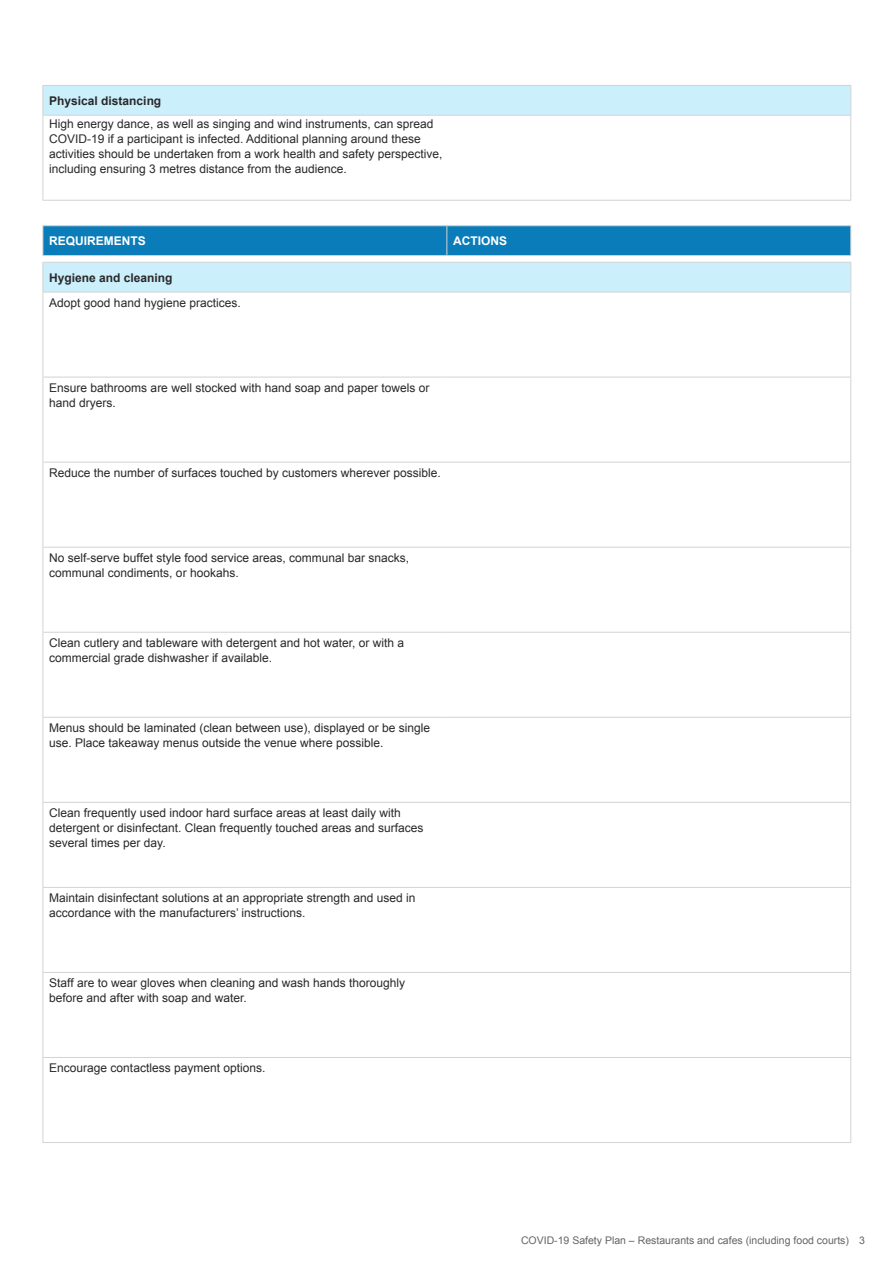
<style>
.page{position:relative;width:893px;height:1263px;background:#fff}
.page>*{position:absolute;margin:0;border:0;box-sizing:border-box;transform-origin:0 0}
.Text{font:12px/15px "Arial";color:#292829}
.H4-bold_tables{font:700 12px "Arial";color:#292829}
.Head_5_tables_white{font:700 12px "Arial";color:#fff}
.t1{font:10.5px "Arial";color:#636466}
</style>
<div class="page">
<hr style="left:43px;top:116px;width:1px;height:84px;background:#d1d3d4">
<hr style="left:850px;top:116px;width:1px;height:84px;background:#d1d3d4">
<hr style="left:43px;top:200px;width:404px;height:1px;background:#d1d3d4">
<hr style="left:447px;top:200px;width:404px;height:1px;background:#d1d3d4">
<hr style="left:43px;top:115px;width:404px;height:1px;background:#d1d3d4">
<hr style="left:447px;top:115px;width:404px;height:1px;background:#d1d3d4">
<div style="left:43px;top:85px;width:808px;height:30px;background:#cceffc"></div>
<hr style="left:43px;top:225px;width:404px;height:1px;background:#d1d3d4">
<hr style="left:447px;top:225px;width:404px;height:1px;background:#d1d3d4">
<hr style="left:43px;top:255px;width:404px;height:1px;background:#d1d3d4">
<hr style="left:447px;top:255px;width:404px;height:1px;background:#d1d3d4">
<div style="left:43px;top:226px;width:808px;height:29px;background:#0a7cb9"></div>
<hr style="left:43px;top:292px;width:1px;height:85px;background:#d1d3d4">
<hr style="left:850px;top:292px;width:1px;height:85px;background:#d1d3d4">
<hr style="left:43px;top:377px;width:404px;height:1px;background:#d1d3d4">
<hr style="left:43px;top:377px;width:1px;height:85px;background:#d1d3d4">
<hr style="left:447px;top:377px;width:404px;height:1px;background:#d1d3d4">
<hr style="left:850px;top:377px;width:1px;height:85px;background:#d1d3d4">
<hr style="left:43px;top:462px;width:404px;height:1px;background:#d1d3d4">
<hr style="left:43px;top:462px;width:1px;height:85px;background:#d1d3d4">
<hr style="left:447px;top:462px;width:404px;height:1px;background:#d1d3d4">
<hr style="left:850px;top:462px;width:1px;height:85px;background:#d1d3d4">
<hr style="left:43px;top:547px;width:404px;height:1px;background:#d1d3d4">
<hr style="left:43px;top:547px;width:1px;height:85px;background:#d1d3d4">
<hr style="left:447px;top:547px;width:404px;height:1px;background:#d1d3d4">
<hr style="left:850px;top:547px;width:1px;height:85px;background:#d1d3d4">
<hr style="left:43px;top:632px;width:404px;height:1px;background:#d1d3d4">
<hr style="left:43px;top:633px;width:1px;height:84px;background:#d1d3d4">
<hr style="left:447px;top:632px;width:404px;height:1px;background:#d1d3d4">
<hr style="left:850px;top:633px;width:1px;height:84px;background:#d1d3d4">
<hr style="left:43px;top:717px;width:404px;height:1px;background:#d1d3d4">
<hr style="left:43px;top:718px;width:1px;height:84px;background:#d1d3d4">
<hr style="left:447px;top:717px;width:404px;height:1px;background:#d1d3d4">
<hr style="left:850px;top:718px;width:1px;height:84px;background:#d1d3d4">
<hr style="left:43px;top:802px;width:404px;height:1px;background:#d1d3d4">
<hr style="left:43px;top:803px;width:1px;height:84px;background:#d1d3d4">
<hr style="left:447px;top:802px;width:404px;height:1px;background:#d1d3d4">
<hr style="left:850px;top:803px;width:1px;height:84px;background:#d1d3d4">
<hr style="left:43px;top:887px;width:404px;height:1px;background:#d1d3d4">
<hr style="left:43px;top:888px;width:1px;height:84px;background:#d1d3d4">
<hr style="left:447px;top:887px;width:404px;height:1px;background:#d1d3d4">
<hr style="left:850px;top:888px;width:1px;height:84px;background:#d1d3d4">
<hr style="left:43px;top:972px;width:404px;height:1px;background:#d1d3d4">
<hr style="left:43px;top:973px;width:1px;height:84px;background:#d1d3d4">
<hr style="left:447px;top:972px;width:404px;height:1px;background:#d1d3d4">
<hr style="left:850px;top:973px;width:1px;height:84px;background:#d1d3d4">
<hr style="left:43px;top:1057px;width:404px;height:1px;background:#d1d3d4">
<hr style="left:43px;top:1058px;width:1px;height:84px;background:#d1d3d4">
<hr style="left:447px;top:1057px;width:404px;height:1px;background:#d1d3d4">
<hr style="left:850px;top:1058px;width:1px;height:84px;background:#d1d3d4">
<hr style="left:43px;top:1142px;width:404px;height:1px;background:#d1d3d4">
<hr style="left:447px;top:1142px;width:404px;height:1px;background:#d1d3d4">
<hr style="left:43px;top:292px;width:404px;height:1px;background:#d1d3d4">
<hr style="left:447px;top:292px;width:404px;height:1px;background:#d1d3d4">
<div style="left:43px;top:262px;width:808px;height:30px;background:#cceffc"></div>
<h4 class="H4-bold_tables" style="left:49px;top:93px;width:114px">Physical distancing</h4>
<p class="Text" style="left:49px;top:117px;width:395px">High energy dance, as well as singing and wind instruments, can spread COVID-19 if a participant is infected. Additional planning around these activities should be undertaken from a work health and safety perspective, including ensuring 3 metres distance from the audience.</p>
<h5 class="Head_5_tables_white" style="left:49px;top:233px;width:98px">REQUIREMENTS</h5>
<h5 class="Head_5_tables_white" style="left:453px;top:233px;width:55px">ACTIONS</h5>
<h4 class="H4-bold_tables" style="left:49px;top:269px;width:125px">Hygiene and cleaning</h4>
<p class="Text" style="left:49px;top:295px;width:193px">Adopt good hand hygiene practices.</p>
<p class="Text" style="left:49px;top:380px;width:382px">Ensure bathrooms are well stocked with hand soap and paper towels or hand dryers.</p>
<p class="Text" style="left:49px;top:465px;width:393px">Reduce the number of surfaces touched by customers wherever possible.</p>
<p class="Text" style="left:49px;top:550px;width:361px">No self-serve buffet style food service areas, communal bar snacks, communal condiments, or hookahs.</p>
<p class="Text" style="left:49px;top:635px;width:356px">Clean cutlery and tableware with detergent and hot water, or with a commercial grade dishwasher if available.</p>
<p class="Text" style="left:49px;top:720px;width:382px">Menus should be laminated (clean between use), displayed or be single use. Place takeaway menus outside the venue where possible.</p>
<p class="Text" style="left:49px;top:805px;width:376px">Clean frequently used indoor hard surface areas at least daily with detergent or disinfectant. Clean frequently touched areas and surfaces several times per day.</p>
<p class="Text" style="left:49px;top:890px;width:368px">Maintain disinfectant solutions at an appropriate strength and used in accordance with the manufacturers’ instructions.</p>
<p class="Text" style="left:49px;top:975px;width:357px">Staff are to wear gloves when cleaning and wash hands thoroughly before and after with soap and water.</p>
<p class="Text" style="left:49px;top:1061px;width:218px">Encourage contactless payment options.</p>
<p class="t1" style="left:521px;top:1234px;width:346px">COVID-19 Safety Plan – Restaurants and cafes (including food courts) 3</p>
</div>
